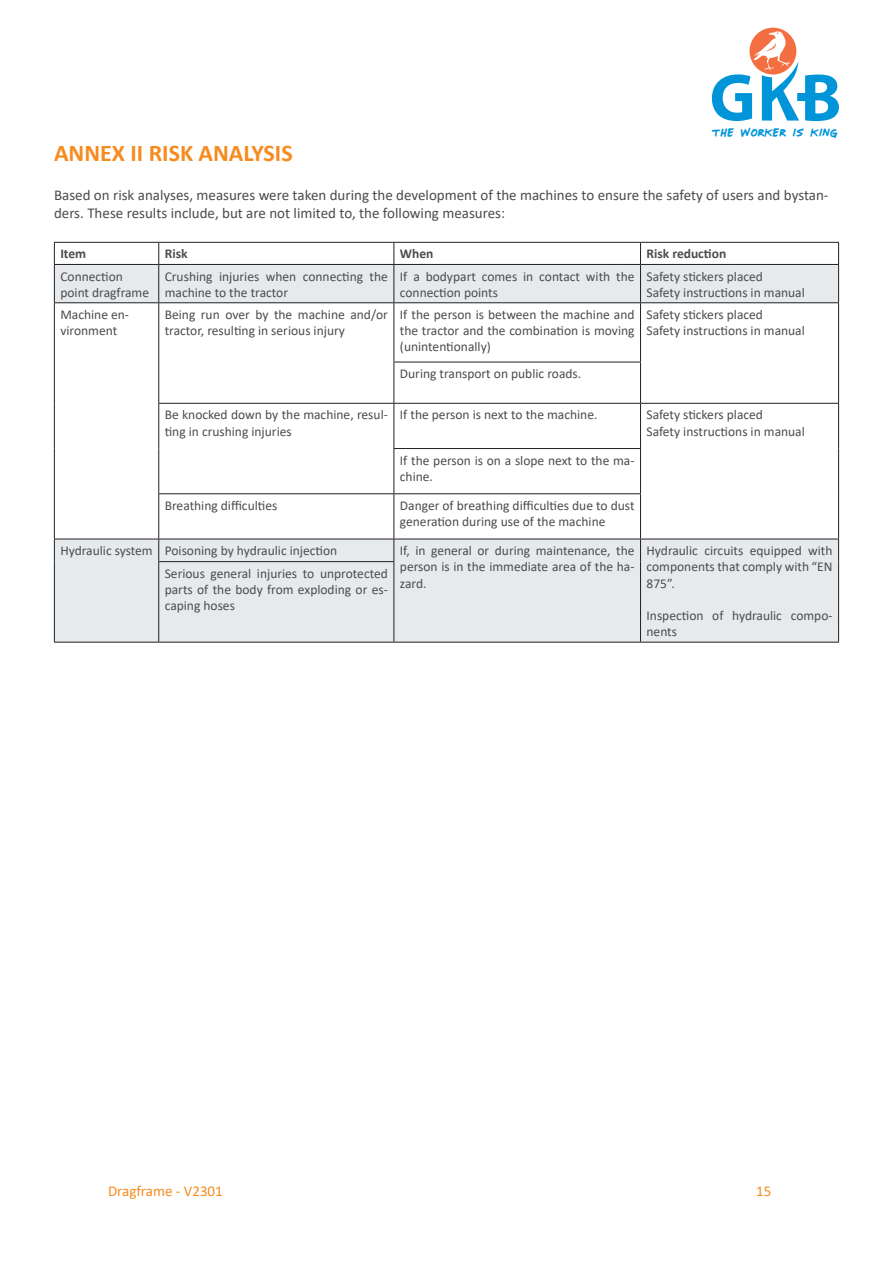
<style>
.page{position:relative;width:893px;height:1263px;background:#fff}
.page>*{position:absolute;margin:0;border:0;box-sizing:border-box;transform-origin:0 0}
.Kop_4_EN{font:700 24px "Calibri";color:#f68b1f}
.t1{font:16.05px "Mr Marcoozie MEDIUM";color:#0095d9}
.t2{font:15px/18px "Calibri";color:#4b4c4d}
.t3{font:15px "Calibri";color:#f68b1f}
.t4{font:13.5px/16.2px "Calibri";color:#4b4c4d}
.t5{font:700 13.5px "Calibri";color:#4b4c4d}
</style>
<div class="page">
<div style="left:749px;top:28px;width:47px;height:46px;background:#f36f42;border-radius:50%"></div>
<svg style="left:712px;top:31px;width:127px;height:90px"></svg>
<svg style="left:55px;top:265px;width:783px;height:377px"></svg>
<hr style="left:54px;top:242px;width:105px;height:1px;background:#231f20">
<svg style="left:54px;top:243px;width:1px;height:21px"></svg>
<hr style="left:159px;top:242px;width:235px;height:1px;background:#231f20">
<svg style="left:158px;top:243px;width:1px;height:21px"></svg>
<hr style="left:394px;top:242px;width:246px;height:1px;background:#231f20">
<svg style="left:393px;top:243px;width:1px;height:21px"></svg>
<hr style="left:640px;top:242px;width:199px;height:1px;background:#231f20">
<svg style="left:640px;top:243px;width:1px;height:21px"></svg>
<svg style="left:838px;top:243px;width:1px;height:21px"></svg>
<hr style="left:54px;top:264px;width:105px;height:1px;background:#231f20">
<hr style="left:54px;top:265px;width:1px;height:37px;background:#231f20">
<hr style="left:159px;top:264px;width:235px;height:1px;background:#231f20">
<hr style="left:158px;top:265px;width:1px;height:37px;background:#231f20">
<hr style="left:394px;top:264px;width:246px;height:1px;background:#231f20">
<hr style="left:393px;top:265px;width:1px;height:37px;background:#231f20">
<hr style="left:640px;top:264px;width:199px;height:1px;background:#231f20">
<hr style="left:640px;top:265px;width:1px;height:37px;background:#231f20">
<hr style="left:838px;top:265px;width:1px;height:37px;background:#231f20">
<hr style="left:54px;top:302px;width:105px;height:1px;background:#231f20">
<hr style="left:54px;top:303px;width:1px;height:59px;background:#231f20">
<hr style="left:159px;top:302px;width:235px;height:1px;background:#231f20">
<hr style="left:158px;top:303px;width:1px;height:59px;background:#231f20">
<hr style="left:394px;top:302px;width:246px;height:1px;background:#231f20">
<hr style="left:393px;top:303px;width:1px;height:59px;background:#231f20">
<hr style="left:640px;top:302px;width:199px;height:1px;background:#231f20">
<hr style="left:640px;top:303px;width:1px;height:59px;background:#231f20">
<hr style="left:838px;top:303px;width:1px;height:59px;background:#231f20">
<hr style="left:54px;top:362px;width:1px;height:41px;background:#231f20">
<hr style="left:158px;top:362px;width:1px;height:41px;background:#231f20">
<hr style="left:393px;top:362px;width:248px;height:1px;background:#231f20">
<hr style="left:393px;top:362px;width:1px;height:41px;background:#231f20">
<hr style="left:640px;top:362px;width:1px;height:41px;background:#231f20">
<hr style="left:838px;top:362px;width:1px;height:41px;background:#231f20">
<hr style="left:54px;top:403px;width:1px;height:45px;background:#231f20">
<hr style="left:158px;top:403px;width:236px;height:1px;background:#231f20">
<hr style="left:158px;top:404px;width:1px;height:44px;background:#231f20">
<hr style="left:394px;top:403px;width:246px;height:1px;background:#231f20">
<hr style="left:393px;top:404px;width:1px;height:44px;background:#231f20">
<hr style="left:640px;top:403px;width:199px;height:1px;background:#231f20">
<hr style="left:640px;top:404px;width:1px;height:44px;background:#231f20">
<hr style="left:838px;top:404px;width:1px;height:44px;background:#231f20">
<hr style="left:54px;top:448px;width:1px;height:46px;background:#231f20">
<hr style="left:158px;top:448px;width:1px;height:45px;background:#231f20">
<hr style="left:393px;top:448px;width:248px;height:1px;background:#231f20">
<hr style="left:393px;top:449px;width:1px;height:44px;background:#231f20">
<hr style="left:640px;top:449px;width:1px;height:44px;background:#231f20">
<hr style="left:838px;top:448px;width:1px;height:46px;background:#231f20">
<hr style="left:54px;top:494px;width:1px;height:45px;background:#231f20">
<hr style="left:158px;top:493px;width:236px;height:1px;background:#231f20">
<hr style="left:158px;top:494px;width:1px;height:45px;background:#231f20">
<hr style="left:394px;top:493px;width:247px;height:1px;background:#231f20">
<hr style="left:393px;top:494px;width:1px;height:45px;background:#231f20">
<hr style="left:640px;top:494px;width:1px;height:45px;background:#231f20">
<hr style="left:838px;top:494px;width:1px;height:45px;background:#231f20">
<hr style="left:54px;top:539px;width:105px;height:1px;background:#231f20">
<svg style="left:54px;top:539px;width:1px;height:23px"></svg>
<hr style="left:159px;top:539px;width:235px;height:1px;background:#231f20">
<svg style="left:158px;top:539px;width:1px;height:22px"></svg>
<hr style="left:394px;top:539px;width:246px;height:1px;background:#231f20">
<svg style="left:393px;top:539px;width:1px;height:22px"></svg>
<hr style="left:640px;top:539px;width:199px;height:1px;background:#231f20">
<svg style="left:640px;top:539px;width:1px;height:23px"></svg>
<svg style="left:838px;top:539px;width:1px;height:23px"></svg>
<hr style="left:54px;top:562px;width:1px;height:80px;background:#231f20">
<hr style="left:158px;top:561px;width:236px;height:1px;background:#231f20">
<hr style="left:158px;top:562px;width:1px;height:80px;background:#231f20">
<hr style="left:393px;top:562px;width:1px;height:80px;background:#231f20">
<hr style="left:640px;top:562px;width:1px;height:80px;background:#231f20">
<hr style="left:838px;top:562px;width:1px;height:80px;background:#231f20">
<hr style="left:54px;top:642px;width:105px;height:1px;background:#231f20">
<hr style="left:159px;top:642px;width:235px;height:1px;background:#231f20">
<hr style="left:394px;top:642px;width:246px;height:1px;background:#231f20">
<hr style="left:640px;top:642px;width:199px;height:1px;background:#231f20">
<p class="t1" style="left:712px;top:125px;width:127px">the worker is king</p>
<p class="Kop_4_EN" style="left:54px;top:136px;width:240px">ANNEX II RISK ANALYSIS</p>
<p class="t2" style="left:54px;top:186px;width:776px">Based on risk analyses, measures were taken during the development of the machines to ensure the safety of users and bystan&shy;ders. These results include, but are not limited to, the following measures:</p>
<p class="t5" style="left:60px;top:244px;width:27px">Item</p>
<p class="t5" style="left:165px;top:244px;width:24px">Risk</p>
<p class="t5" style="left:400px;top:244px;width:35px">When</p>
<p class="t5" style="left:646px;top:244px;width:81px">Risk reduction</p>
<p class="t4" style="left:60px;top:268px;width:90px">Connection point dragframe</p>
<p class="t4" style="left:165px;top:268px;width:225px">Crushing injuries when connecting the machine to the tractor</p>
<p class="t4" style="left:400px;top:268px;width:236px">If a bodypart comes in contact with the connection points</p>
<p class="t4" style="left:646px;top:268px;width:118px">Safety stickers placed</p>
<p class="t4" style="left:646px;top:284px;width:160px">Safety instructions in manual</p>
<p class="t4" style="left:60px;top:306px;width:70px">Machine en&shy;vironment</p>
<p class="t4" style="left:165px;top:306px;width:225px">Being run over by the machine and/or tractor, resulting in serious injury</p>
<p class="t4" style="left:400px;top:306px;width:236px;text-align:justify">If the person is between the machine and the tractor and the combination is moving (unintentionally)</p>
<p class="t4" style="left:646px;top:306px;width:118px">Safety stickers placed</p>
<p class="t4" style="left:646px;top:322px;width:160px">Safety instructions in manual</p>
<p class="t4" style="left:400px;top:365px;width:183px">During transport on public roads.</p>
<p class="t4" style="left:165px;top:406px;width:225px">Be knocked down by the machine, resul&shy;ting in crushing injuries</p>
<p class="t4" style="left:400px;top:406px;width:199px">If the person is next to the machine.</p>
<p class="t4" style="left:646px;top:406px;width:118px">Safety stickers placed</p>
<p class="t4" style="left:646px;top:423px;width:160px">Safety instructions in manual</p>
<p class="t4" style="left:400px;top:452px;width:236px">If the person is on a slope next to the ma&shy;chine.</p>
<p class="t4" style="left:165px;top:497px;width:114px">Breathing difficulties</p>
<p class="t4" style="left:400px;top:497px;width:236px">Danger of breathing difficulties due to dust generation during use of the machine</p>
<p class="t4" style="left:60px;top:542px;width:94px">Hydraulic system</p>
<p class="t4" style="left:165px;top:542px;width:174px">Poisoning by hydraulic injection</p>
<p class="t4" style="left:400px;top:542px;width:236px;text-align:justify">If, in general or during maintenance, the person is in the immediate area of the ha&shy;zard.</p>
<p class="t4" style="left:646px;top:542px;width:188px;text-align:justify">Hydraulic circuits equipped with components that comply with “EN 875”.</p>
<p class="t4" style="left:646px;top:607px;width:188px">Inspection of hydraulic compo&shy;nents</p>
<p class="t4" style="left:165px;top:565px;width:225px;text-align:justify">Serious general injuries to unprotected parts of the body from exploding or es&shy;caping hoses</p>
<p class="t3" style="left:108px;top:1180px;width:116px">Dragframe - V2301</p>
<p class="t3" style="left:756px;top:1180px;width:17px">15</p>
</div>
